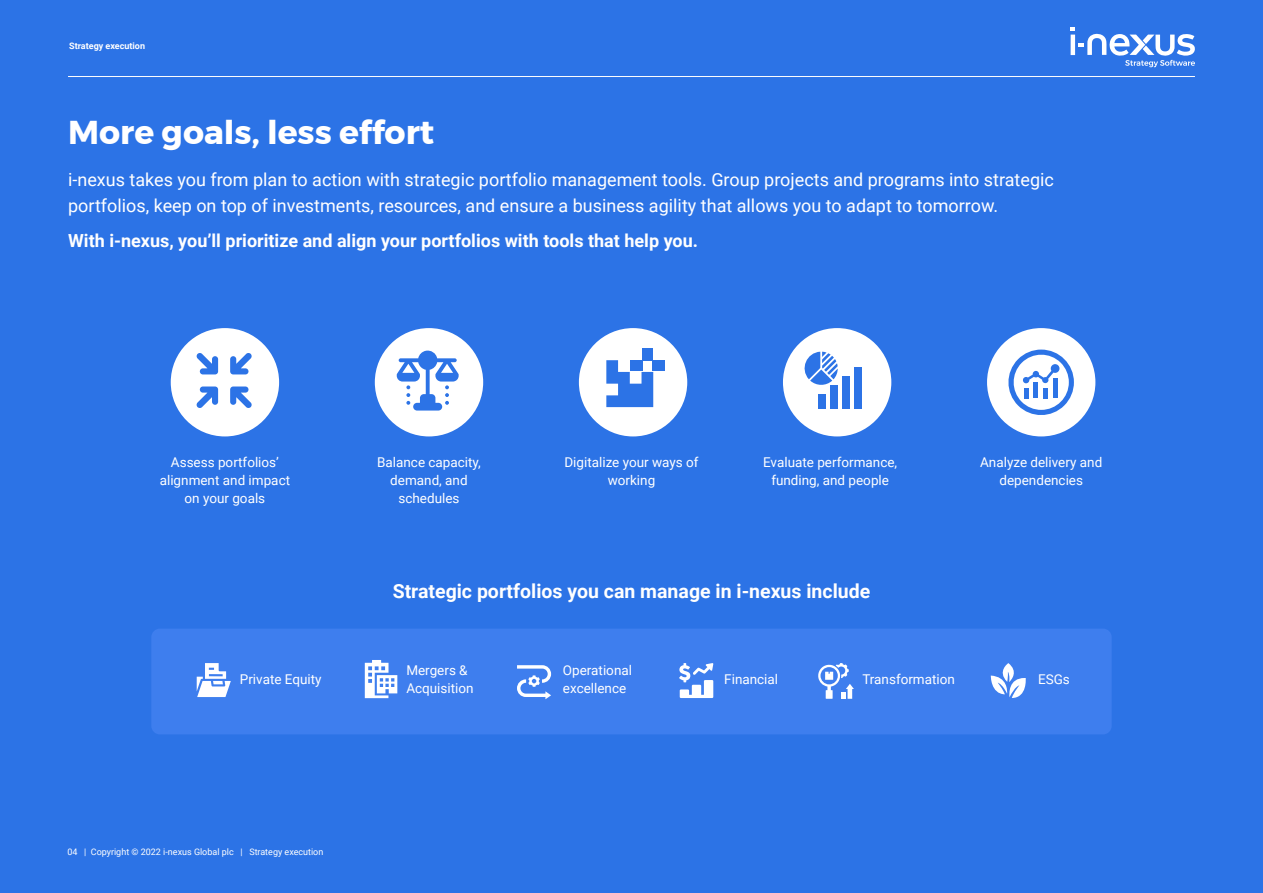
<style>
.page{position:relative;width:1263px;height:893px;background:#2c73e6}
.page>*{position:absolute;margin:0;border:0;box-sizing:border-box;transform-origin:0 0}
.t1{font:700 33px "Montserrat";color:#fff}
.t2{font:700 19.5px "Roboto";color:#fff}
.t3{font:18px/25.5px "Roboto";color:#fff}
.t4{font:700 18px "Roboto";color:#fff}
.t5{font:13.5px/18px "Roboto";color:#fff;text-align:center}
.t6{font:9px "Roboto";color:#fff}
.t7{font:700 9px "Roboto";color:#fff}
</style>
<div class="page">
<hr style="left:68px;top:76px;width:1127px;height:1px;background:#fff">
<svg style="left:1070px;top:27px;width:125px;height:40px"></svg>
<div style="left:171px;top:328px;width:108px;height:108px;background:#fff;border-radius:50%"></div>
<div style="left:375px;top:328px;width:108px;height:108px;background:#fff;border-radius:50%"></div>
<div style="left:579px;top:328px;width:108px;height:108px;background:#fff;border-radius:50%"></div>
<div style="left:783px;top:328px;width:108px;height:108px;background:#fff;border-radius:50%"></div>
<div style="left:987px;top:328px;width:108px;height:108px;background:#fff;border-radius:50%"></div>
<svg style="left:196px;top:353px;width:56px;height:55px"></svg>
<svg style="left:397px;top:350px;width:62px;height:61px"></svg>
<svg style="left:606px;top:360px;width:47px;height:47px"></svg>
<div style="left:630px;top:361px;width:12px;height:10px;background:#2c73e6"></div>
<div style="left:652px;top:361px;width:13px;height:10px;background:#2c73e6"></div>
<div style="left:642px;top:348px;width:10px;height:13px;background:#2c73e6"></div>
<div style="left:854px;top:367px;width:8px;height:42px;background:#2c73e6"></div>
<div style="left:842px;top:376px;width:8px;height:33px;background:#2c73e6"></div>
<div style="left:830px;top:385px;width:8px;height:24px;background:#2c73e6"></div>
<div style="left:818px;top:394px;width:8px;height:15px;background:#2c73e6"></div>
<svg style="left:804px;top:352px;width:34px;height:33px"></svg>
<svg style="left:1008px;top:350px;width:66px;height:65px"></svg>
<div style="left:151px;top:629px;width:961px;height:105px;background:#3e7eee;border-radius:9px"></div>
<svg style="left:197px;top:663px;width:34px;height:34px"></svg>
<svg style="left:990px;top:663px;width:36px;height:35px"></svg>
<svg style="left:818px;top:663px;width:36px;height:36px"></svg>
<svg style="left:679px;top:663px;width:34px;height:35px"></svg>
<svg style="left:365px;top:660px;width:32px;height:38px"></svg>
<svg style="left:517px;top:665px;width:34px;height:34px"></svg>
<p class="t7" style="left:69px;top:39px;width:77px">Strategy execution</p>
<h1 class="t1" style="left:68px;top:105px;width:368px">More goals, less effort</h1>
<p class="t3" style="left:68px;top:166px;width:987px">i-nexus takes you from plan to action with strategic portfolio management tools. Group projects and programs into strategic portfolios, keep on top of investments, resources, and ensure a business agility that allows you to adapt to tomorrow.</p>
<h3 class="t4" style="left:68px;top:228px;width:631px">With i-nexus, you’ll prioritize and align your portfolios with tools that help you.</h3>
<p class="t5" style="left:160px;top:453px;width:132px">Assess portfolios’ alignment and impact on your goals</p>
<p class="t5" style="left:377px;top:453px;width:105px">Balance capacity, demand, and schedules</p>
<p class="t5" style="left:564px;top:453px;width:136px">Digitalize your ways of working</p>
<p class="t5" style="left:763px;top:453px;width:136px">Evaluate performance, funding, and people</p>
<p class="t5" style="left:980px;top:453px;width:124px">Analyze delivery and dependencies</p>
<h2 class="t2" style="left:393px;top:577px;width:479px">Strategic portfolios you can manage in i-nexus include</h2>
<p class="t5" style="left:406px;top:661px;width:69px;text-align:left">Mergers &amp;<br>Acquisition</p>
<p class="t5" style="left:563px;top:661px;width:71px;text-align:left">Operational excellence</p>
<p class="t5" style="left:240px;top:669px;width:83px">Private Equity</p>
<p class="t5" style="left:724px;top:669px;width:55px">Financial</p>
<p class="t5" style="left:862px;top:669px;width:94px">Transformation</p>
<p class="t5" style="left:1038px;top:669px;width:33px">ESGs</p>
<p class="t6" style="left:84px;top:845px;width:241px">| Copyright © 2022 i-nexus Global plc | Strategy execution</p>
<p class="t6" style="left:68px;top:845px;width:12px">04</p>
</div>
